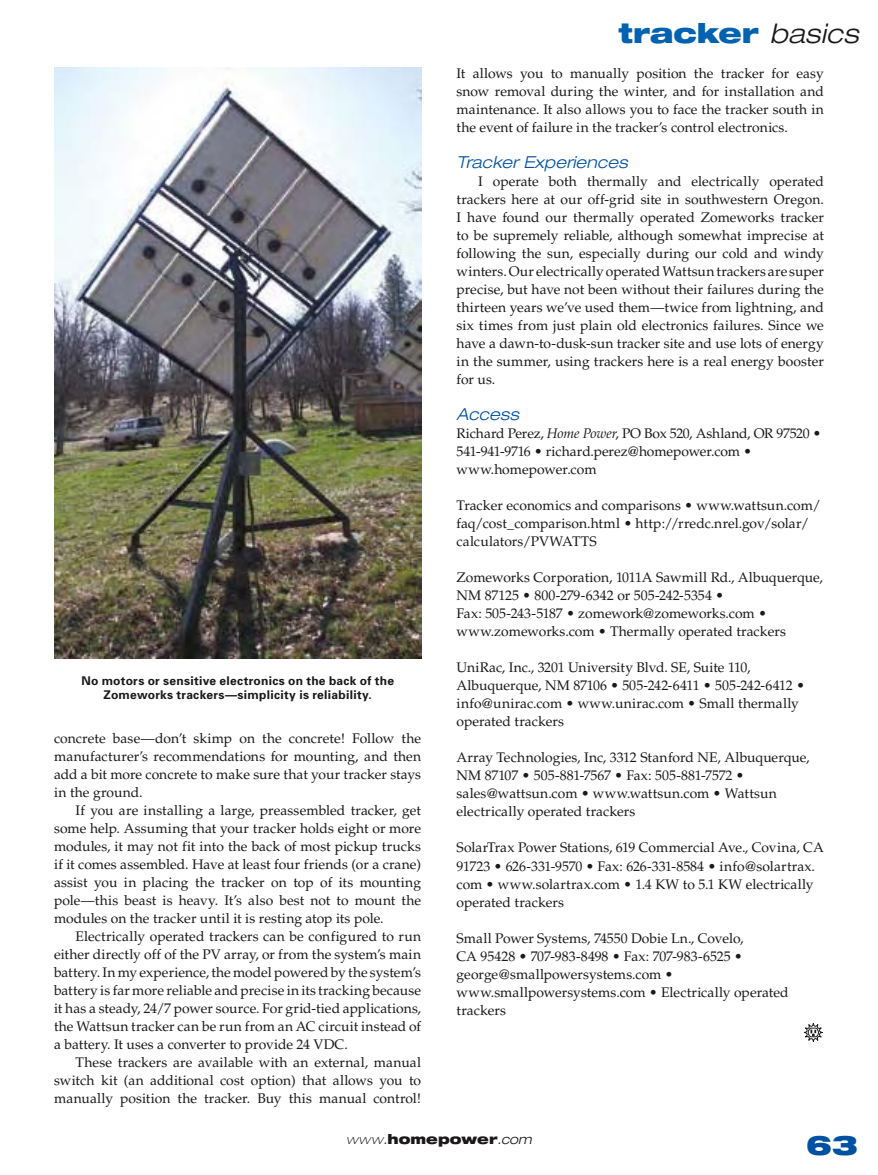
<style>
.page{position:relative;width:878px;height:1175px;background:#fff}
.page>*{position:absolute;margin:0;border:0;box-sizing:border-box;transform-origin:0 0}
.t1{font:900 expanded 27px "Helvetica Neue";letter-spacing:-.005em;color:#0062b1}
.t2{font:900 expanded 27px "Helvetica Neue";color:#0051a2}
.t3{font:italic 300 expanded 16.5px "Helvetica Neue";letter-spacing:.015em;color:#0051a2}
.t4{font:13.8px/18px "Palatino";color:#1a1818}
.t5{font:900 expanded 13.5px "Helvetica Neue";color:#1a1818}
.t6{font:700 12px/14.2px "Univers";letter-spacing:.025em;color:#1a1818;text-align:center}
.s1{font-weight:300;font-style:italic;color:#1a1818}
.s2{font-style:italic}
.s3{font-weight:100;font-style:italic}
.s4{font-weight:300;font-style:italic}
</style>
<div class="page">
<img style="left:54px;top:68px;width:367px;height:590px">
<svg style="left:804px;top:1023px;width:19px;height:19px"></svg>
<p class="t6" style="left:81px;top:673px;width:314px">No motors or sensitive electronics on the back of the<br>Zomeworks trackers—simplicity is reliability.</p>
<p class="t4" style="left:54px;top:729px;width:368px;text-align:justify">concrete base—don’t skimp on the concrete! Follow the manufacturer’s recommendations for mounting, and then add a bit more concrete to make sure that your tracker stays in the ground.</p>
<p class="t4" style="left:54px;top:801px;width:368px;text-align:justify;text-indent:22px">If you are installing a large, preassembled tracker, get some help. Assuming that your tracker holds eight or more modules, it may not fit into the back of most pickup trucks if it comes assembled. Have at least four friends (or a crane) assist you in placing the tracker on top of its mounting pole—this beast is heavy. It’s also best not to mount the modules on the tracker until it is resting atop its pole.</p>
<p class="t4" style="left:54px;top:927px;width:368px;text-align:justify;text-indent:22px">Electrically operated trackers can be configured to run either directly off of the PV array, or from the system’s main battery. In my experience, the model powered by the system’s battery is far more reliable and precise in its tracking because it has a steady, 24/7 power source. For grid-tied applications, the Wattsun tracker can be run from an AC circuit instead of a battery. It uses a converter to provide 24 VDC.</p>
<p class="t4" style="left:54px;top:1053px;width:368px;text-align:justify;text-indent:22px">These trackers are available with an external, manual switch kit (an additional cost option) that allows you to manually position the tracker. Buy this manual control!</p>
<h1 class="t1" style="left:618px;top:15px;width:241px">tracker <span class="s1">basics</span></h1>
<p class="t4" style="left:456px;top:65px;width:369px;text-align:justify">It allows you to manually position the tracker for easy snow removal during the winter, and for installation and maintenance. It also allows you to face the tracker south in the event of failure in the tracker’s control electronics.</p>
<p class="t3" style="left:456px;top:152px;width:173px">Tracker Experiences</p>
<p class="t4" style="left:456px;top:173px;width:369px;text-align:justify;text-indent:22px">I operate both thermally and electrically operated trackers here at our off-grid site in southwestern Oregon.<br>I have found our thermally operated Zomeworks tracker to be supremely reliable, although somewhat imprecise at following the sun, especially during our cold and windy winters. Our electrically operated Wattsun trackers are super precise, but have not been without their failures during the thirteen years we’ve used them—twice from lightning, and six times from just plain old electronics failures. Since we have a dawn-to-dusk-sun tracker site and use lots of energy in the summer, using trackers here is a real energy booster for us.</p>
<p class="t3" style="left:456px;top:404px;width:64px">Access</p>
<p class="t4" style="left:456px;top:425px;width:366px">Richard Perez, <span class="s2">Home Power</span>, PO Box 520, Ashland, OR 97520 •<br>541-941-9716 • richard.perez@homepower.com • www.homepower.com</p>
<p class="t4" style="left:456px;top:497px;width:366px">Tracker economics and comparisons • www.wattsun.com/ faq/cost_comparison.html • http://rredc.nrel.gov/solar/ calculators/PVWATTS</p>
<p class="t4" style="left:456px;top:569px;width:368px">Zomeworks Corporation, 1011A Sawmill Rd., Albuquerque, NM 87125 • 800-279-6342 or 505-242-5354 •<br>Fax: 505-243-5187 • zomework@zomeworks.com • www.zomeworks.com • Thermally operated trackers</p>
<p class="t4" style="left:456px;top:659px;width:350px">UniRac, Inc., 3201 University Blvd. SE, Suite 110, Albuquerque, NM 87106 • 505-242-6411 • 505-242-6412 • info@unirac.com • www.unirac.com • Small thermally operated trackers</p>
<p class="t4" style="left:456px;top:749px;width:354px">Array Technologies, Inc, 3312 Stanford NE, Albuquerque, NM 87107 • 505-881-7567 • Fax: 505-881-7572 • sales@wattsun.com • www.wattsun.com • Wattsun electrically operated trackers</p>
<p class="t4" style="left:456px;top:839px;width:369px">SolarTrax Power Stations, 619 Commercial Ave., Covina, CA 91723 • 626-331-9570 • Fax: 626-331-8584 • info@solartrax. com • www.solartrax.com • 1.4 KW to 5.1 KW electrically operated trackers</p>
<p class="t4" style="left:456px;top:929px;width:333px">Small Power Systems, 74550 Dobie Ln., Covelo,<br>CA 95428 • 707-983-8498 • Fax: 707-983-6525 • george@smallpowersystems.com • www.smallpowersystems.com • Electrically operated trackers</p>
<p class="t5" style="left:346px;top:1130px;width:187px"><span class="s3">www</span><span class="s4">.</span>homepower<span class="s4">.com</span></p>
<h1 class="t2" style="left:806px;top:1128px;width:53px">63</h1>
</div>
